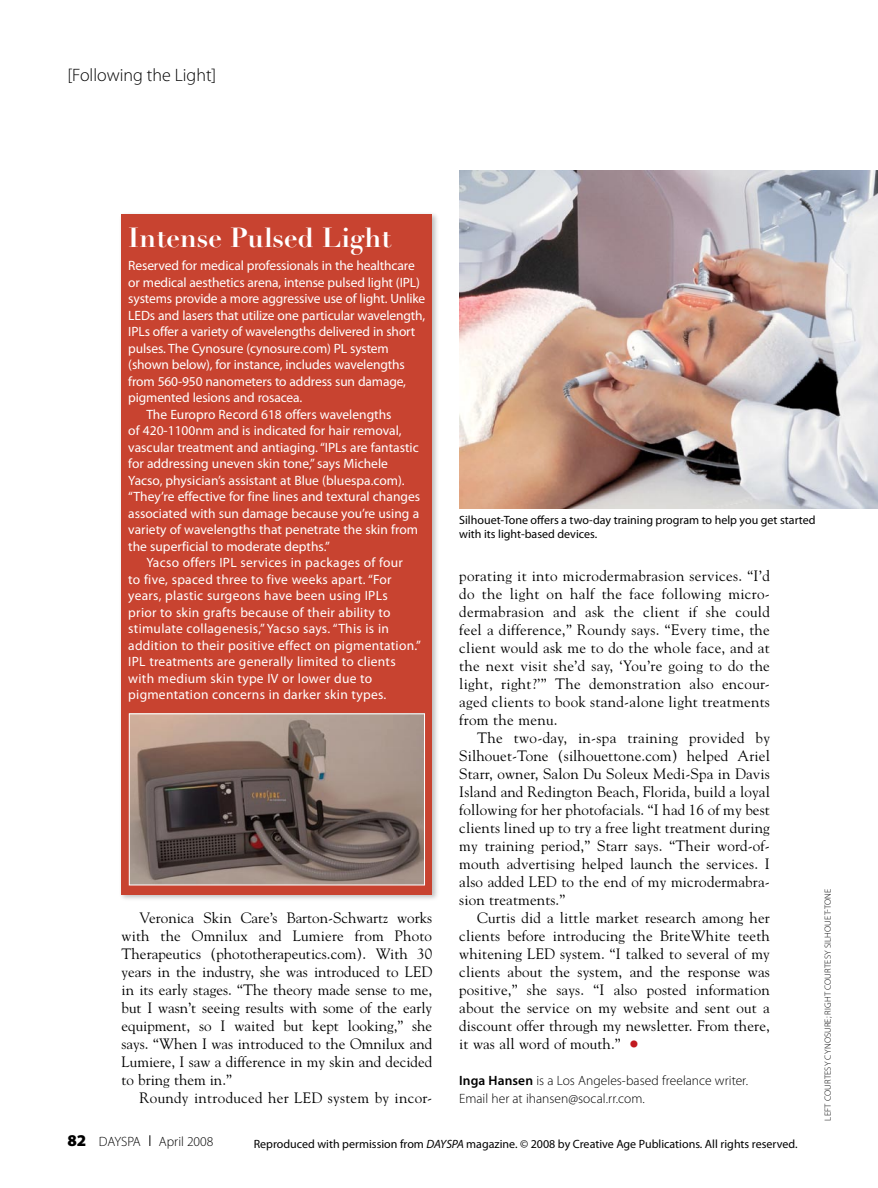
<style>
.page{position:relative;width:878px;height:1188px;background:#fff}
.page>*{position:absolute;margin:0;border:0;box-sizing:border-box;transform-origin:0 0}
.t1{font:700 27px "Didot";color:#fff}
.t2{font:300 18px "Myriad Pro";color:#000}
.t3{font:15px/18px "Goudy";letter-spacing:.01em;color:#000;text-align:justify}
.t4{font:13.5px "Myriad Pro";color:#fff}
.t5{font:13.5px "Myriad Pro";letter-spacing:.02em;color:#fff}
.t6{font:300 13.5px/18px "Myriad Pro";color:#000}
.t7{font:12px/13.5px "Myriad Pro";color:#000}
.t8{font:300 9px "Myriad Pro";letter-spacing:.02em;color:#000}
.s1{font-family:"Myriad Pro";font-weight:700;font-size:27px;color:#c1191f}
.s2{font-weight:600}
.s3{font-weight:900;font-size:16.5px}
.s4{font-style:italic}
</style>
<div class="page">
<div style="left:118px;top:211px;width:322px;height:692px;background:#000;opacity:.25"></div>
<div style="left:122px;top:214px;width:310px;height:681px;background:#c84330"></div>
<img style="left:131px;top:715px;width:292px;height:168px">
<div style="left:129px;top:713px;width:296px;height:172px;border:1px solid #fff"></div>
<img style="left:459px;top:170px;width:419px;height:338px">
<p class="t2" style="left:68px;top:64px;width:150px">[Following the Light]</p>
<h1 class="t1" style="left:128px;top:221px;width:265px">Intense Pulsed Light</h1>
<p class="t4" style="left:128px;top:258px;width:288px">Reserved for medical professionals in the healthcare</p>
<p class="t4" style="left:128px;top:274px;width:293px">or medical aesthetics arena, intense pulsed light (IPL)</p>
<p class="t4" style="left:128px;top:291px;width:298px">systems provide a more aggressive use of light. Unlike</p>
<p class="t4" style="left:128px;top:307px;width:298px">LEDs and lasers that utilize one particular wavelength,</p>
<p class="t4" style="left:128px;top:324px;width:288px">IPLs offer a variety of wavelengths delivered in short</p>
<p class="t4" style="left:128px;top:340px;width:262px">pulses. The Cynosure (cynosure.com) PL system</p>
<p class="t4" style="left:128px;top:357px;width:278px">(shown below), for instance, includes wavelengths</p>
<p class="t4" style="left:128px;top:373px;width:279px">from 560-950 nanometers to address sun damage,</p>
<p class="t4" style="left:128px;top:390px;width:175px">pigmented lesions and rosacea.</p>
<p class="t4" style="left:146px;top:406px;width:247px">The Europro Record 618 offers wavelengths</p>
<p class="t4" style="left:128px;top:423px;width:275px">of 420-1100nm and is indicated for hair removal,</p>
<p class="t4" style="left:128px;top:439px;width:292px">vascular treatment and antiaging. “IPLs are fantastic</p>
<p class="t4" style="left:128px;top:456px;width:261px">for addressing uneven skin tone,” says Michele</p>
<p class="t4" style="left:128px;top:472px;width:278px">Yacso, physician’s assistant at Blue (bluespa.com).</p>
<p class="t4" style="left:128px;top:489px;width:293px">“They’re effective for fine lines and textural changes</p>
<p class="t4" style="left:128px;top:505px;width:292px">associated with sun damage because you’re using a</p>
<p class="t4" style="left:128px;top:522px;width:291px">variety of wavelengths that penetrate the skin from</p>
<p class="t4" style="left:128px;top:538px;width:203px">the superficial to moderate depths.”</p>
<p class="t5" style="left:146px;top:555px;width:258px">Yacso offers IPL services in packages of four</p>
<p class="t5" style="left:128px;top:571px;width:265px">to five, spaced three to five weeks apart. “For</p>
<p class="t5" style="left:128px;top:588px;width:261px">years, plastic surgeons have been using IPLs</p>
<p class="t5" style="left:128px;top:604px;width:264px">prior to skin grafts because of their ability to</p>
<p class="t5" style="left:128px;top:621px;width:262px">stimulate collagenesis,” Yacso says. “This is in</p>
<p class="t5" style="left:128px;top:637px;width:294px">addition to their positive effect on pigmentation.”</p>
<p class="t5" style="left:128px;top:654px;width:269px">IPL treatments are generally limited to clients</p>
<p class="t5" style="left:128px;top:670px;width:245px">with medium skin type IV or lower due to</p>
<p class="t5" style="left:128px;top:687px;width:259px">pigmentation concerns in darker skin types.</p>
<p class="t3" style="left:122px;top:908px;width:312px;text-indent:18px">Veronica Skin Care’s Barton-Schwartz works with the Omnilux and Lumiere from Photo Therapeutics (phototherapeutics.com). With 30 years in the industry, she was introduced to LED in its early stages. “The theory made sense to me, but I wasn’t seeing results with some of the early equipment, so I waited but kept looking,” she says. “When I was introduced to the Omnilux and Lumiere, I saw a difference in my skin and decided to bring them in.”</p>
<p class="t3" style="left:140px;top:1088px;width:294px">Roundy introduced her LED system by incor-</p>
<p class="t7" style="left:459px;top:513px;width:358px">Silhouet-Tone offers a two-day training program to help you get started with its light-based devices.</p>
<p class="t3" style="left:459px;top:566px;width:312px">porating it into microdermabrasion services. “I’d do the light on half the face following micro&shy;dermabrasion and ask the client if she could feel a difference,” Roundy says. “Every time, the client would ask me to do the whole face, and at the next visit she’d say, ‘You’re going to do the light, right?’” The demonstration also encour&shy;aged clients to book stand-alone light treatments from the menu.</p>
<p class="t3" style="left:459px;top:728px;width:312px;text-indent:18px">The two-day, in-spa training provided by Silhouet-Tone (silhouettone.com) helped Ariel Starr, owner, Salon Du Soleux Medi-Spa in Davis Island and Redington Beach, Florida, build a loyal following for her photofacials. “I had 16 of my best clients lined up to try a free light treatment during my training period,” Starr says. “Their word-of&shy;mouth advertising helped launch the services. I also added LED to the end of my microdermabra&shy;sion treatments.”</p>
<p class="t3" style="left:459px;top:908px;width:312px;text-indent:18px">Curtis did a little market research among her clients before introducing the BriteWhite teeth whitening LED system. “I talked to several of my clients about the system, and the response was positive,” she says. “I also posted information about the service on my website and sent out a discount offer through my newsletter. From there, it was all word of mouth.” <span class="s1">•</span></p>
<p class="t6" style="left:459px;top:1071px;width:290px"><span class="s2">Inga Hansen</span> is a Los Angeles-based freelance writer.<br>Email her at ihansen@socal.rr.com.</p>
<p class="t6" style="left:68px;top:1132px;width:75px"><span class="s3">82</span> DAYSPA</p>
<p class="t6" style="left:159px;top:1132px;width:56px">April 2008</p>
<p class="t7" style="left:254px;top:1137px;width:545px">Reproduced with permission from <span class="s4">DAYSPA</span> magazine. © 2008 by Creative Age Publications. All rights reserved.</p>
<p class="t8" style="left:822px;top:1120px;width:233px;rotate:-90deg">Left courtesy Cynosure; Right courtesy Si lhouet-tone</p>
</div>
